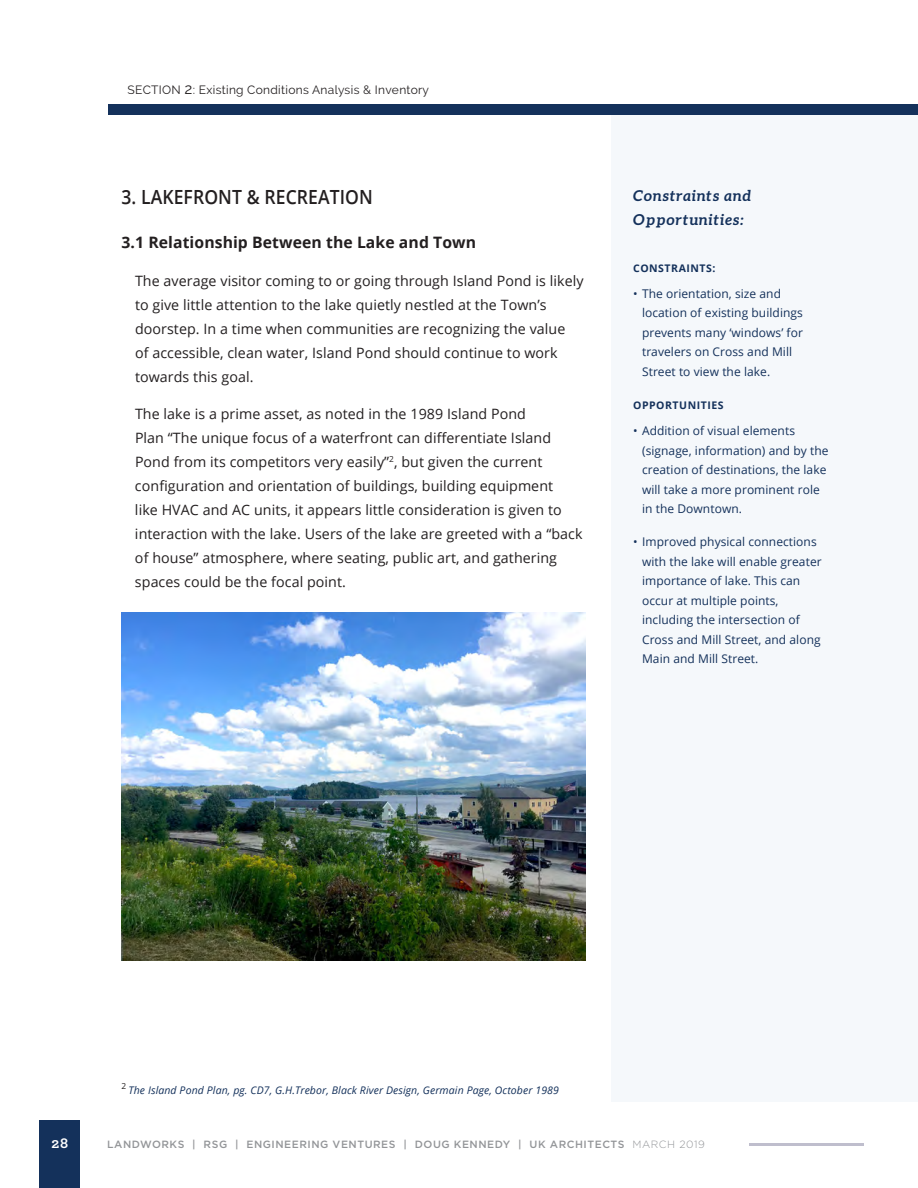
<style>
.page{position:relative;width:918px;height:1188px;background:#fff}
.page>*{position:absolute;margin:0;border:0;box-sizing:border-box;transform-origin:0 0}
.t1{font:600 19.5px "Open Sans";letter-spacing:.005em;color:#231f20;scale:.9 1}
.t2{font:700 15.75px "Open Sans";letter-spacing:.005em;color:#231f20}
.t3{font:italic 700 15px/24px "Aleo";letter-spacing:.05em;color:#14315b}
.t4{font:700 15px "Archer";color:#fff}
.t5{font:14.25px/24px "Open Sans";letter-spacing:.005em;color:#231f20}
.t6{font:12px/19.5px "Open Sans";letter-spacing:.005em;color:#14315b}
.t7{font:12px "Raleway";letter-spacing:.025em;color:#231f20}
.t8{font:italic 10.5px "Open Sans";letter-spacing:.01em;color:#14315b}
.t9{font:500 10.5px "Gotham";letter-spacing:.05em;color:#939598}
.t10{font:700 10.5px "Open Sans";letter-spacing:.05em;color:#14315b}
.t11{font:8.25px "Open Sans";color:#231f20}
.s1{font-size:15px}
.s2{font-weight:300}
</style>
<div class="page">
<div style="left:40px;top:1120px;width:40px;height:68px;background:#14315b"></div>
<div style="left:108px;top:104px;width:810px;height:11px;background:#14315b"></div>
<hr style="left:749px;top:1143px;width:115px;height:2px;background:#bfbecd">
<div style="left:611px;top:115px;width:307px;height:986px;background:#f5f8fb"></div>
<img style="left:122px;top:612px;width:463px;height:348px">
<p class="t7" style="left:127px;top:83px;width:303px">SECTION <span class="s1">2</span>: Existing Conditions Analysis &amp; Inventory</p>
<p class="t1" style="left:122px;top:183px;width:281px">3. LAKEFRONT &amp; RECREATION</p>
<p class="t2" style="left:122px;top:231px;width:356px">3.1 Relationship Between the Lake and Town</p>
<p class="t5" style="left:135px;top:268px;width:450px">The average visitor coming to or going through Island Pond is likely to give little attention to the lake quietly nestled at the Town’s doorstep. In a time when communities are recognizing the value<br>of accessible, clean water, Island Pond should continue to work towards this goal.</p>
<p class="t5" style="left:135px;top:402px;width:449px">The lake is a prime asset, as noted in the 1989 Island Pond<br>Plan “The unique focus of a waterfront can differentiate Island Pond from its competitors very easily”<sup>2</sup>, but given the current configuration and orientation of buildings, building equipment<br>like HVAC and AC units, it appears little consideration is given to interaction with the lake. Users of the lake are greeted with a “back of house” atmosphere, where seating, public art, and gathering spaces could be the focal point.</p>
<p class="t3" style="left:633px;top:183px;width:119px">Constraints and<br>Opportunities:</p>
<p class="t10" style="left:633px;top:260px;width:84px">CONSTRAINTS:</p>
<p class="t6" style="left:642px;top:283px;width:162px;text-indent:-9px">• The orientation, size and location of existing buildings prevents many ‘windows’ for travelers on Cross and Mill<br>Street to view the lake.</p>
<p class="t10" style="left:633px;top:398px;width:92px">OPPORTUNITIES</p>
<p class="t6" style="left:642px;top:421px;width:188px;text-indent:-9px">• Addition of visual elements (signage, information) and by the creation of destinations, the lake will take a more prominent role in the Downtown.</p>
<p class="t6" style="left:642px;top:532px;width:181px;text-indent:-9px">• Improved physical connections with the lake will enable greater importance of lake. This can occur at multiple points, including the intersection of<br>Cross and Mill Street, and along<br>Main and Mill Street.</p>
<p class="t4" style="left:52px;top:1131px;width:18px">28</p>
<p class="t11" style="left:122px;top:1081px;width:6px">2</p>
<p class="t8" style="left:128px;top:1083px;width:432px">The Island Pond Plan, pg. CD7, G.H.Trebor, Black River Design, Germain Page, October 1989</p>
<p class="t9" style="left:107px;top:1138px;width:599px">LANDWORKS | RSG | ENGINEERING VENTURES | DOUG KENNEDY | UK ARCHITECTS <span class="s2">MARCH 2019</span></p>
</div>
